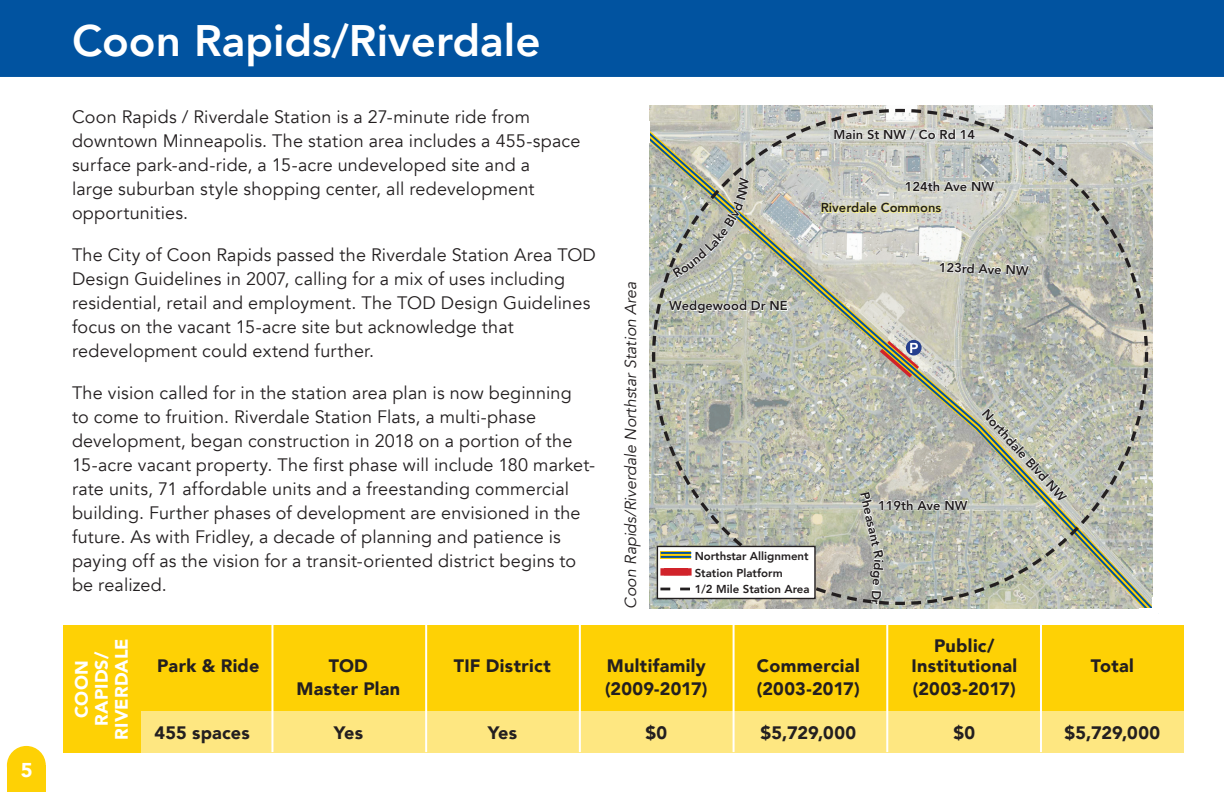
<style>
.page{position:relative;width:1224px;height:792px;background:#fff}
.page>*{position:absolute;margin:0;border:0;box-sizing:border-box;transform-origin:0 0}
.t1{font:800 44px "Avenir";color:#fff}
.t2{font:900 20px "Avenir";color:#fff}
.Body_-_2_col{font:18px/24px "Avenir";letter-spacing:.01em;color:#231f20}
.Body_-_2_col-2{font:900 18px "Avenir";letter-spacing:.015em;color:#231f20}
.Body_-_2_col-3{font:900 18px/20px "Avenir";letter-spacing:.01em;color:#fff;text-align:center}
.t3{font:italic 16px "Avenir";color:#231f20}
.t4{font:800 13px "Avenir";color:#231f20}
.t5{font:800 11.4px "Avenir";color:#231f20}
</style>
<div class="page">
<div style="left:0;top:0;width:1224px;height:77px;background:#0153a0"></div>
<div style="left:7px;top:765px;width:39px;height:27px;background:#fed105"></div>
<div style="left:7px;top:746px;width:39px;height:39px;background:#fed105;border-radius:50%"></div>
<div style="left:63px;top:625px;width:1120px;height:128px;background:#fed105"></div>
<div style="left:141px;top:711px;width:1042px;height:41px;background:#fee781"></div>
<hr style="left:271px;top:625px;width:2px;height:127px;background:#fff">
<hr style="left:425px;top:625px;width:2px;height:127px;background:#fff">
<hr style="left:579px;top:625px;width:2px;height:127px;background:#fff">
<hr style="left:733px;top:625px;width:2px;height:127px;background:#fff">
<hr style="left:886px;top:625px;width:2px;height:127px;background:#fff">
<hr style="left:1040px;top:625px;width:2px;height:127px;background:#fff">
<svg style="left:650px;top:107px;width:500px;height:500px;background:#bbbeb3"></svg>
<div style="left:657px;top:546px;width:158px;height:52px;background:#fff"></div>
<div style="left:657px;top:546px;width:159px;height:53px;border:1px solid #231f20"></div>
<svg style="left:660px;top:588px;width:30px;height:2px"></svg>
<div style="left:660px;top:568px;width:32px;height:8px;border:7px solid #d1232a"></div>
<svg style="left:660px;top:551px;width:31px;height:8px"></svg>
<hr style="left:661px;top:552px;width:30px;height:2px;background:#0153a0">
<hr style="left:661px;top:556px;width:30px;height:2px;background:#0153a0">
<svg style="left:859px;top:491px;width:110px;height:136px"></svg>
<svg style="left:671px;top:176px;width:79px;height:103px;background:#b8bcad"></svg>
<p class="t2" style="left:21px;top:753px;width:13px">5</p>
<p class="t1" style="left:72px;top:7px;width:470px">Coon Rapids/Riverdale</p>
<p class="Body_-_2_col" style="left:72px;top:105px;width:510px">Coon Rapids / Riverdale Station is a 27-minute ride from downtown Minneapolis. The station area includes a 455-space surface park-and-ride, a 15-acre undeveloped site and a<br>large suburban style shopping center, all redevelopment opportunities.</p>
<p class="Body_-_2_col" style="left:72px;top:243px;width:526px">The City of Coon Rapids passed the Riverdale Station Area TOD Design Guidelines in 2007, calling for a mix of uses including residential, retail and employment. The TOD Design Guidelines focus on the vacant 15-acre site but acknowledge that redevelopment could extend further.</p>
<p class="Body_-_2_col" style="left:72px;top:381px;width:525px">The vision called for in the station area plan is now beginning<br>to come to fruition. Riverdale Station Flats, a multi-phase development, began construction in 2018 on a portion of the 15-acre vacant property. The first phase will include 180 market&shy;rate units, 71 affordable units and a freestanding commercial building. Further phases of development are envisioned in the future. As with Fridley, a decade of planning and patience is paying off as the vision for a transit-oriented district begins to be realized.</p>
<p class="t3" style="left:621px;top:609px;width:329px;rotate:-90deg">Coon Rapids/Riverdale Northstar Station Area</p>
<p class="t4" style="left:669px;top:296px;width:120px">Wedgewood Dr NE</p>
<p class="t4" style="left:833px;top:124px;width:143px">Main St NW / Co Rd 14</p>
<p class="t4" style="left:905px;top:176px;width:91px">124th Ave NW</p>
<p class="t4" style="left:821px;top:198px;width:122px">Riverdale Commons</p>
<p class="t4" style="left:939px;top:257px;width:91px;rotate:2deg">123rd Ave NW</p>
<p class="t5" style="left:695px;top:547px;width:115px">Northstar Allignment</p>
<p class="t5" style="left:695px;top:564px;width:90px">Station Platform</p>
<p class="t5" style="left:695px;top:581px;width:117px">1/2 Mile Station Area</p>
<p class="t4" style="left:874px;top:490px;width:68px;rotate:77deg">Pheasant R</p>
<p class="t4" style="left:889px;top:560px;width:47px;rotate:94deg">di ge Dr</p>
<p class="t4" style="left:878px;top:495px;width:91px">119th Ave NW</p>
<p class="t4" style="left:992px;top:404px;width:120px;rotate:48deg">Northdale Blvd NW</p>
<p class="Body_-_2_col-3" style="left:71px;top:740px;width:103px;rotate:-90deg">COON<br>RAPIDS/<br>RIVERDALE</p>
<p class="Body_-_2_col-2" style="left:934px;top:631px;width:62px">Public/</p>
<p class="Body_-_2_col-2" style="left:157px;top:650px;width:104px">Park &amp; Ride</p>
<p class="Body_-_2_col-2" style="left:329px;top:650px;width:41px">TOD</p>
<p class="Body_-_2_col-2" style="left:454px;top:650px;width:98px">TIF District</p>
<p class="Body_-_2_col-2" style="left:607px;top:650px;width:101px">Multifamily</p>
<p class="Body_-_2_col-2" style="left:757px;top:650px;width:104px">Commercial</p>
<p class="Body_-_2_col-2" style="left:911px;top:650px;width:107px">Institutional</p>
<p class="Body_-_2_col-2" style="left:1091px;top:650px;width:45px">Total</p>
<p class="Body_-_2_col-2" style="left:296px;top:674px;width:105px">Master Plan</p>
<p class="Body_-_2_col-2" style="left:605px;top:674px;width:104px">(2009-2017)</p>
<p class="Body_-_2_col-2" style="left:757px;top:674px;width:104px">(2003-2017)</p>
<p class="Body_-_2_col-2" style="left:913px;top:674px;width:104px">(2003-2017)</p>
<p class="Body_-_2_col-2" style="left:154px;top:717px;width:97px">455 spaces</p>
<p class="Body_-_2_col-2" style="left:334px;top:717px;width:31px">Yes</p>
<p class="Body_-_2_col-2" style="left:488px;top:717px;width:31px">Yes</p>
<p class="Body_-_2_col-2" style="left:646px;top:717px;width:23px">$0</p>
<p class="Body_-_2_col-2" style="left:761px;top:717px;width:97px">$5,729,000</p>
<p class="Body_-_2_col-2" style="left:954px;top:717px;width:23px">$0</p>
<p class="Body_-_2_col-2" style="left:1065px;top:717px;width:97px">$5,729,000</p>
</div>
